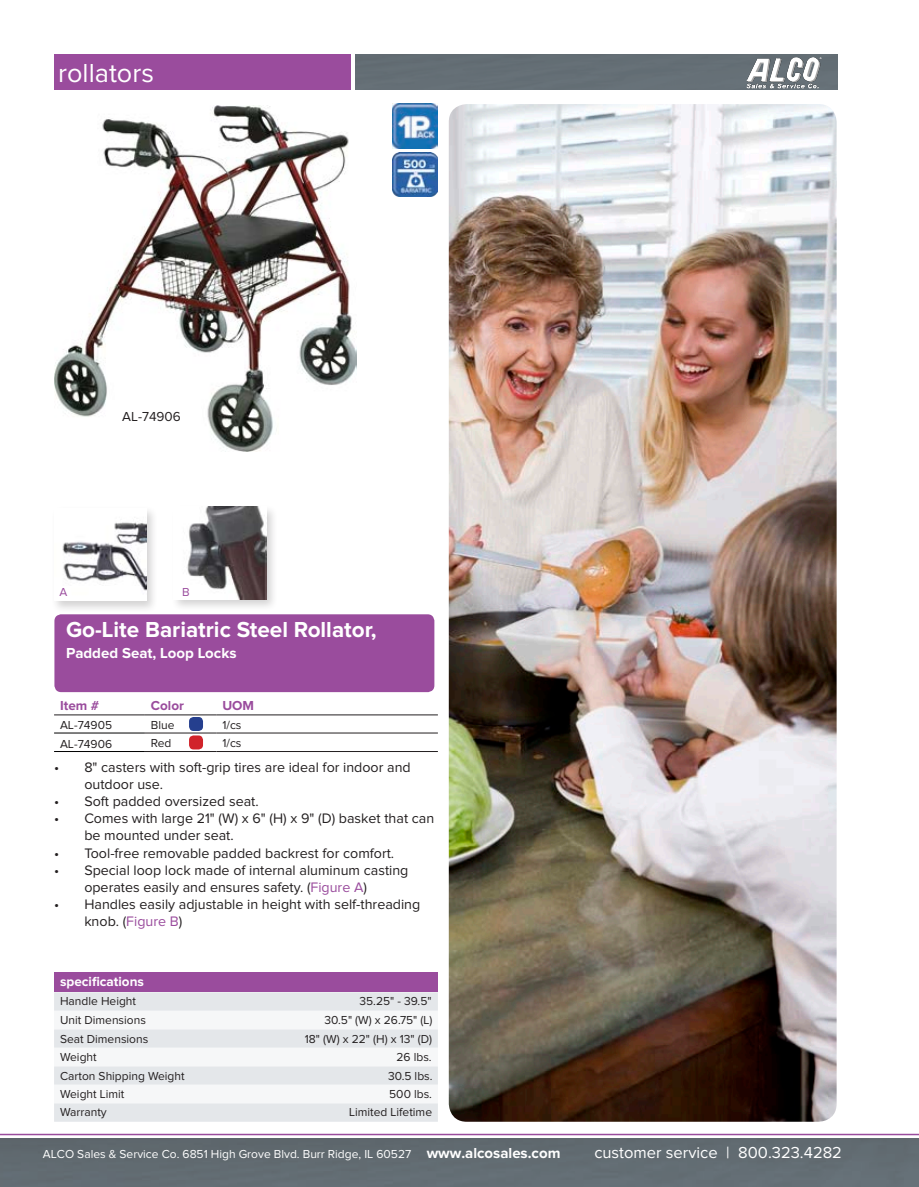
<style>
.page{position:relative;width:919px;height:1187px;background:#fff}
.page>*{position:absolute;margin:0;border:0;box-sizing:border-box;transform-origin:0 0}
.t1{font:27px "Proxima Nova";color:#fff}
.t2{font:700 22.5px "Proxima Nova";color:#fff}
.t3{font:16.5px "Proxima Nova";color:#fff}
.t4{font:700 15px "Proxima Nova";color:#fff}
.t5{font:14.25px/17.1px "Proxima Nova";color:#231f20}
.t6{font:700 13.5px "Proxima Nova";color:#fff}
.Cell_Header{font:700 13.5px "Proxima Nova";color:#9a4c9d}
.t7{font:13.5px "Proxima Nova";color:#231f20}
.CATNO_Header{font:700 13.5px "Proxima Nova";color:#9a4c9d}
.CATNO{font:12px "Proxima Nova";color:#231f20}
.t8{font:12px "Proxima Nova";color:#fff}
.Cell{font:12px "Proxima Nova";color:#231f20}
.t9{font:12px "Proxima Nova";color:#9a4c9d}
.s1{color:#9a4c9d}
.s2{font-weight:700;font-size:15px}
</style>
<div class="page">
<hr style="left:0;top:1133px;width:919px;height:1px;background:#9a4c9d">
<div style="left:0;top:1138px;width:919px;height:48px;background:#626b72"></div>
<div style="left:355px;top:54px;width:482px;height:35px;background:#656f75"></div>
<div style="left:54px;top:54px;width:296px;height:35px;background:#9a4c9d"></div>
<div style="left:54px;top:614px;width:380px;height:78px;background:#9a4c9d;border-radius:7px"></div>
<div style="left:51px;top:505px;width:108px;height:108px;background:#231f20;opacity:.2"></div>
<img style="left:54px;top:508px;width:92px;height:92px">
<hr style="left:54px;top:714px;width:91px;height:1px;background:#231f20">
<hr style="left:145px;top:714px;width:71px;height:1px;background:#231f20">
<hr style="left:216px;top:714px;width:222px;height:1px;background:#231f20">
<hr style="left:145px;top:732px;width:71px;height:1px;background:#231f20">
<hr style="left:216px;top:732px;width:222px;height:1px;background:#231f20">
<hr style="left:54px;top:732px;width:91px;height:1px;background:#000">
<hr style="left:54px;top:751px;width:91px;height:1px;background:#000">
<hr style="left:145px;top:751px;width:71px;height:1px;background:#231f20">
<hr style="left:216px;top:751px;width:222px;height:1px;background:#231f20">
<div style="left:54px;top:972px;width:384px;height:20px;background:#9a4c9d"></div>
<div style="left:54px;top:992px;width:384px;height:129px;background:#e4e7ea"></div>
<svg style="left:54px;top:1010px;width:384px;height:92px"></svg>
<img style="left:54px;top:105px;width:303px;height:346px">
<img style="left:393px;top:103px;width:45px;height:45px">
<img style="left:393px;top:152px;width:45px;height:45px">
<div style="left:189px;top:716px;width:14px;height:14px;background:#253f8e;border-radius:4px"></div>
<div style="left:189px;top:735px;width:14px;height:14px;background:#d1232a;border-radius:4px"></div>
<div style="left:171px;top:504px;width:108px;height:107px;background:#231f20;opacity:.2"></div>
<img style="left:174px;top:507px;width:92px;height:92px">
<img style="left:449px;top:104px;width:387px;height:1017px">
<img style="left:744px;top:54px;width:78px;height:36px">
<h1 class="t1" style="left:58px;top:60px;width:97px">rollators</h1>
<p class="t7" style="left:122px;top:409px;width:60px">AL-74906</p>
<p class="t9" style="left:59px;top:586px;width:9px">A</p>
<p class="t9" style="left:182px;top:586px;width:9px">B</p>
<p class="t2" style="left:66px;top:618px;width:312px">Go-Lite Bariatric Steel Rollator,</p>
<p class="t4" style="left:66px;top:646px;width:172px">Padded Seat, Loop Locks</p>
<p class="CATNO_Header" style="left:60px;top:699px;width:41px">Item #</p>
<p class="Cell_Header" style="left:151px;top:699px;width:35px">Color</p>
<p class="Cell_Header" style="left:222px;top:699px;width:33px">UOM</p>
<p class="CATNO" style="left:60px;top:718px;width:54px">AL-74905</p>
<p class="Cell" style="left:151px;top:718px;width:25px">Blue</p>
<p class="Cell" style="left:222px;top:718px;width:21px">1/cs</p>
<p class="CATNO" style="left:60px;top:736px;width:54px">AL-74906</p>
<p class="Cell" style="left:151px;top:737px;width:22px">Red</p>
<p class="Cell" style="left:222px;top:737px;width:21px">1/cs</p>
<p class="t5" style="left:84px;top:759px;width:328px;text-indent:-30px">• 8" casters with soft-grip tires are ideal for indoor and outdoor use.</p>
<p class="t5" style="left:54px;top:793px;width:206px">• Soft padded oversized seat.</p>
<p class="t5" style="left:84px;top:810px;width:351px;text-indent:-30px">• Comes with large 21" (W) x 6" (H) x 9" (D) basket that can be mounted under seat.</p>
<p class="t5" style="left:54px;top:844px;width:342px">• Tool-free removable padded backrest for comfort.</p>
<p class="t5" style="left:84px;top:861px;width:326px;text-indent:-30px">• Special loop lock made of internal aluminum casting operates easily and ensures safety. (<span class="s1">Figure A</span>)</p>
<p class="t5" style="left:84px;top:896px;width:337px;text-indent:-30px">• Handles easily adjustable in height with self-threading knob. (<span class="s1">Figure B</span>)</p>
<p class="t6" style="left:60px;top:974px;width:85px">specifications</p>
<p class="CATNO" style="left:60px;top:995px;width:78px">Handle Height</p>
<p class="CATNO" style="left:359px;top:995px;width:74px">35.25" - 39.5"</p>
<p class="CATNO" style="left:60px;top:1014px;width:87px">Unit Dimensions</p>
<p class="CATNO" style="left:324px;top:1014px;width:109px">30.5" (W) x 26.75" (L)</p>
<p class="CATNO" style="left:60px;top:1032px;width:90px">Seat Dimensions</p>
<p class="CATNO" style="left:305px;top:1032px;width:129px">18" (W) x 22" (H) x 13" (D)</p>
<p class="CATNO" style="left:60px;top:1051px;width:38px">Weight</p>
<p class="CATNO" style="left:396px;top:1051px;width:37px">26 lbs.</p>
<p class="CATNO" style="left:60px;top:1069px;width:126px">Carton Shipping Weight</p>
<p class="CATNO" style="left:388px;top:1069px;width:46px">30.5 lbs.</p>
<p class="CATNO" style="left:60px;top:1088px;width:66px">Weight Limit</p>
<p class="CATNO" style="left:389px;top:1088px;width:44px">500 lbs.</p>
<p class="CATNO" style="left:60px;top:1106px;width:48px">Warranty</p>
<p class="CATNO" style="left:349px;top:1106px;width:84px">Limited Lifetime</p>
<p class="t8" style="left:43px;top:1146px;width:519px">ALCO Sales &amp; Service Co. 6851 High Grove Blvd. Burr Ridge, IL 60527 <span class="s2">www.alcosales.com</span></p>
<p class="t3" style="left:594px;top:1144px;width:249px">customer service | 800.323.4282</p>
</div>
